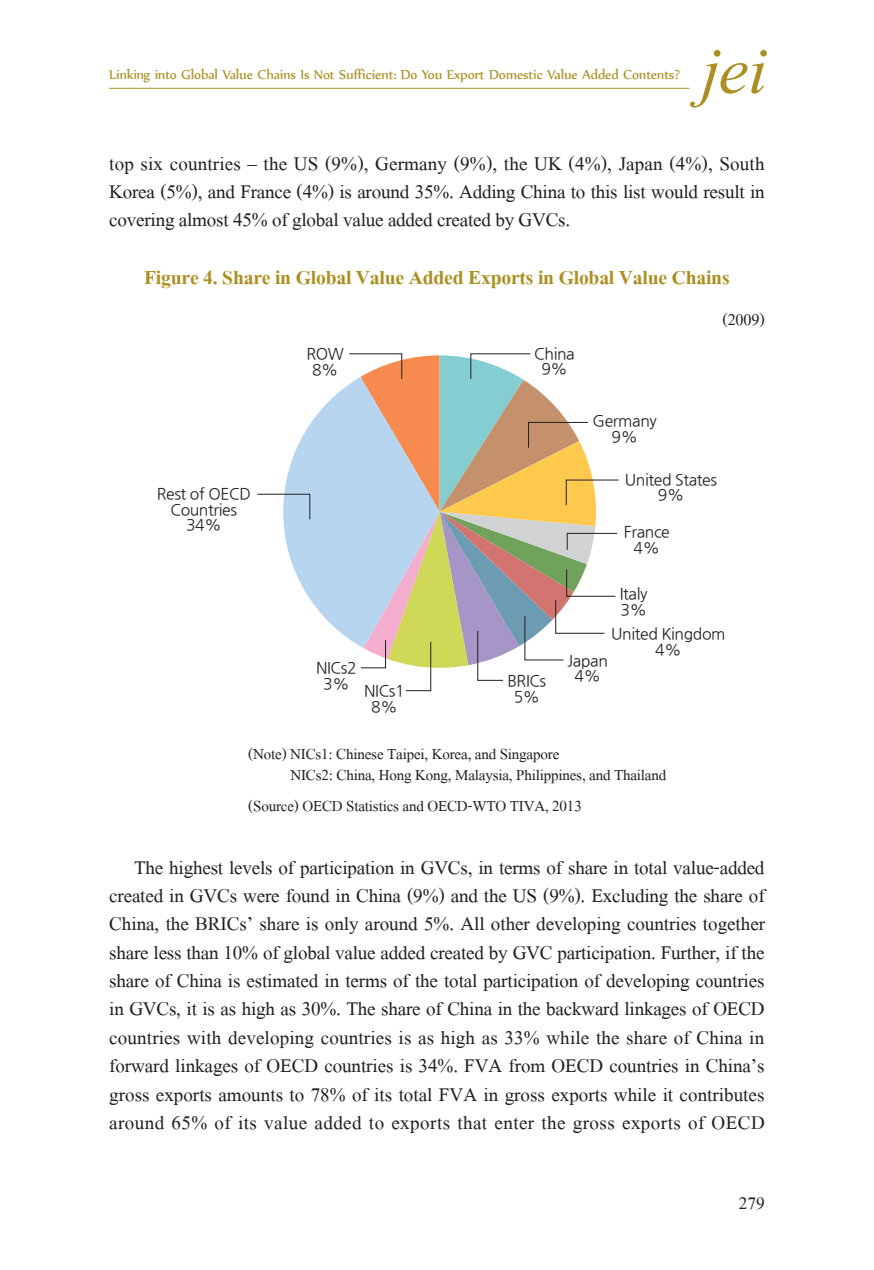
<style>
.page{position:relative;width:874px;height:1270px;background:#fff}
.page>*{position:absolute;margin:0;border:0;box-sizing:border-box;transform-origin:0 0}
.t1{font:84px "Vijaya";color:#ac8f21}
.t2{font:700 29.75px "Angsana New";letter-spacing:-.005em;color:#ac8f21}
.t3{font:28.88px/28.3px "Angsana New";letter-spacing:.005em;color:#231f20;text-align:justify}
.t4{font:26.25px "Angsana New";color:#231f20}
.t5{font:24.5px "Angsana New";color:#231f20}
.t6{font:22.75px/21px "Angsana New";letter-spacing:-.005em;color:#231f20}
.t7{font:15.75px/15.8px "Nanum Gothic";letter-spacing:-.025em;color:#231f20;text-align:center}
.t8{font:15.75px "Nyala";letter-spacing:-.005em;color:#ac8f21}
</style>
<div class="page">
<hr style="left:109px;top:88px;width:580px;height:1px;background:#ac8f21">
<svg style="left:257px;top:353px;width:361px;height:338px"></svg>
<p class="t8" style="left:109px;top:65px;width:572px">Linking into Global Value Chains Is Not Sufficient: Do You Export Domestic Value Added Contents?</p>
<h1 class="t1" style="left:701px;top:4px;width:67px">jei</h1>
<p class="t3" style="left:109px;top:148px;width:656px">top six countries – the US (9%), Germany (9%), the UK (4%), Japan (4%), South Korea (5%), and France (4%) is around 35%. Adding China to this list would result in covering almost 45% of global value added created by GVCs.</p>
<p class="t2" style="left:144px;top:254px;width:586px">Figure 4. Share in Global Value Added Exports in Global Value Chains</p>
<p class="t5" style="left:722px;top:302px;width:44px">(2009)</p>
<p class="t7" style="left:157px;top:486px;width:96px">Rest of OECD<br>Countries<br>34%</p>
<p class="t7" style="left:306px;top:346px;width:39px">ROW<br>8%</p>
<p class="t7" style="left:534px;top:346px;width:42px">China<br>9%</p>
<p class="t7" style="left:592px;top:414px;width:66px">Germany<br>9%</p>
<p class="t7" style="left:624px;top:472px;width:94px">United States<br>9%</p>
<p class="t7" style="left:623px;top:524px;width:48px">France<br>4%</p>
<p class="t7" style="left:619px;top:587px;width:29px;text-align:left">Italy<br>3%</p>
<p class="t7" style="left:316px;top:661px;width:42px">NICs2<br>3%</p>
<p class="t7" style="left:364px;top:684px;width:42px">NICs1<br>8%</p>
<p class="t7" style="left:507px;top:673px;width:40px">BRICs<br>5%</p>
<p class="t7" style="left:611px;top:626px;width:116px">United Kingdom<br>4%</p>
<p class="t7" style="left:567px;top:653px;width:42px">Japan<br>4%</p>
<p class="t6" style="left:290px;top:742px;width:377px;text-indent:-42px">(Note) NICs1: Chinese Taipei, Korea, and Singapore<br>NICs2: China, Hong Kong, Malaysia, Philippines, and Thailand</p>
<p class="t6" style="left:248px;top:794px;width:335px">(Source) OECD Statistics and OECD-WTO TIVA, 2013</p>
<p class="t3" style="left:109px;top:852px;width:657px;text-indent:25px">The highest levels of participation in GVCs, in terms of share in total value-added created in GVCs were found in China (9%) and the US (9%). Excluding the share of China, the BRICs’ share is only around 5%. All other developing countries together share less than 10% of global value added created by GVC participation. Further, if the share of China is estimated in terms of the total participation of developing countries in GVCs, it is as high as 30%. The share of China in the backward linkages of OECD countries with developing countries is as high as 33% while the share of China in forward linkages of OECD countries is 34%. FVA from OECD countries in China’s gross exports amounts to 78% of its total FVA in gross exports while it contributes around 65% of its value added to exports that enter the gross exports of OECD</p>
<p class="t4" style="left:738px;top:1185px;width:27px">279</p>
</div>
